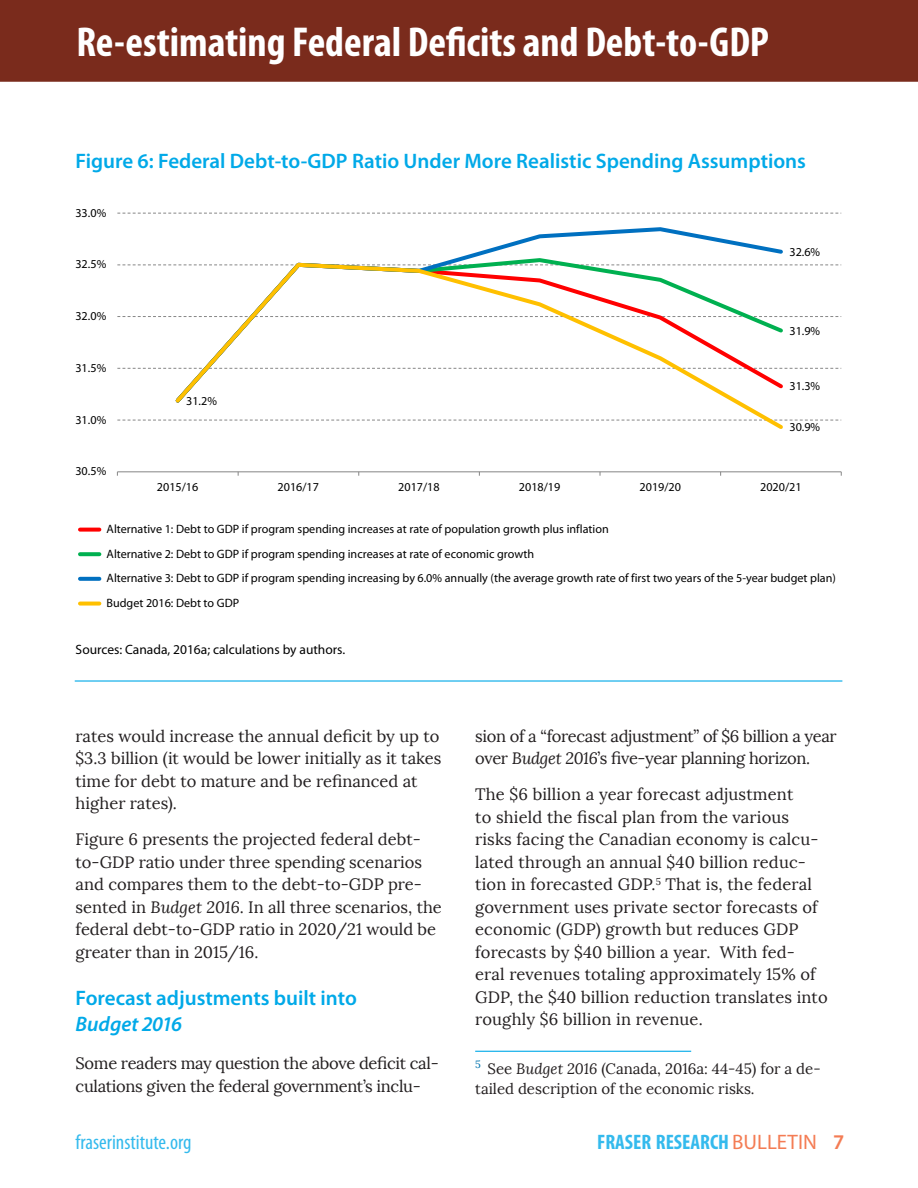
<style>
.page{position:relative;width:918px;height:1188px;background:#fff}
.page>*{position:absolute;margin:0;border:0;box-sizing:border-box;transform-origin:0 0}
.t1{font:700 condensed 42px "Myriad Pro";color:#fff}
.Table_head{font:600 21px "Myriad Pro";color:#01a9e8}
.Head_2{font:600 21px/25.5px "Myriad Pro";color:#01a9e8}
.t2{font:700 condensed 21px "Myriad Pro";color:#34baed}
.t3{font:condensed 21px "Myriad Pro";color:#34baed}
.t4{font:16.5px/22.5px "Lora";color:#231f20}
.t5{font:16.5px/22.5px "Lora";letter-spacing:-.02em;color:#231f20}
.Footnote{font:15px/19.5px "Lora";color:#231f20}
.table_source{font:13.5px "Myriad Pro";color:#000}
.t6{font:12.15px/24.6px "Myriad Pro";color:#000}
.s1{font-style:italic}
.s2{font-weight:400;font-stretch:normal;color:#f47c54}
.s3{font-weight:600;font-stretch:normal;color:#f47c54}
</style>
<div class="page">
<div style="left:0;top:0;width:918px;height:82px;background:#7a2b1c"></div>
<div style="left:76px;top:24px;width:766px;height:47px;background:#7a2b1c"></div>
<div style="left:75px;top:23px;width:768px;height:49px;border:2px solid #7a2b1c"></div>
<hr style="left:475px;top:1051px;width:216px;height:1px;background:#01a9e8">
<hr style="left:75px;top:680px;width:767px;height:2px;background:#01a9e8">
<svg style="left:117px;top:420px;width:724px;height:1px"></svg>
<svg style="left:117px;top:368px;width:724px;height:1px"></svg>
<svg style="left:117px;top:316px;width:724px;height:1px"></svg>
<svg style="left:117px;top:265px;width:724px;height:1px"></svg>
<svg style="left:117px;top:213px;width:724px;height:1px"></svg>
<hr style="left:117px;top:471px;width:724px;height:1px;background:#868686">
<svg style="left:446px;top:227px;width:337px;height:34px"></svg>
<svg style="left:172px;top:261px;width:614px;height:168px"></svg>
<svg style="left:80px;top:528px;width:19px;height:4px"></svg>
<svg style="left:80px;top:552px;width:19px;height:4px"></svg>
<svg style="left:80px;top:577px;width:19px;height:4px"></svg>
<svg style="left:80px;top:602px;width:19px;height:4px"></svg>
<h1 class="t1" style="left:76px;top:16px;width:694px">Re-estimating Federal Deficits and Debt-to-GDP</h1>
<p class="Table_head" style="left:76px;top:147px;width:732px">Figure 6: Federal Debt-to-GDP Ratio Under More Realistic Spending Assumptions</p>
<p class="t6" style="left:75px;top:200px;width:32px">33.0%</p>
<p class="t6" style="left:75px;top:252px;width:32px">32.5%</p>
<p class="t6" style="left:75px;top:304px;width:32px">32.0%</p>
<p class="t6" style="left:75px;top:355px;width:32px">31.5%</p>
<p class="t6" style="left:75px;top:407px;width:32px">31.0%</p>
<p class="t6" style="left:75px;top:459px;width:32px">30.5%</p>
<p class="t6" style="left:186px;top:388px;width:32px">31.2%</p>
<p class="t6" style="left:789px;top:239px;width:32px">32.6%</p>
<p class="t6" style="left:789px;top:318px;width:32px">31.9%</p>
<p class="t6" style="left:789px;top:374px;width:32px">31.3%</p>
<p class="t6" style="left:789px;top:415px;width:32px">30.9%</p>
<p class="t6" style="left:157px;top:474px;width:43px">2015/16</p>
<p class="t6" style="left:278px;top:474px;width:43px">2016/17</p>
<p class="t6" style="left:398px;top:474px;width:43px">2017/18</p>
<p class="t6" style="left:519px;top:474px;width:43px">2018/19</p>
<p class="t6" style="left:640px;top:474px;width:43px">2019/20</p>
<p class="t6" style="left:760px;top:474px;width:43px">2020/21</p>
<p class="t6" style="left:107px;top:517px;width:731px">Alternative 1: Debt to GDP if program spending increases at rate of population growth plus inflation<br>Alternative 2: Debt to GDP if program spending increases at rate of economic growth<br>Alternative 3: Debt to GDP if program spending increasing by 6.0% annually (the average growth rate of first two years of the 5-year budget plan)<br>Budget 2016: Debt to GDP</p>
<p class="table_source" style="left:76px;top:641px;width:271px">Sources: Canada, 2016a; calculations by authors.</p>
<p class="t4" style="left:76px;top:725px;width:367px">rates would increase the annual deficit by up to $3.3 billion (it would be lower initially as it takes time for debt to mature and be refinanced at higher rates).</p>
<p class="t4" style="left:76px;top:829px;width:368px">Figure 6 presents the projected federal debt&shy;to-GDP ratio under three spending scenarios and compares them to the debt-to-GDP pre&shy;sented in <span class="s1">Budget 2016</span>. In all three scenarios, the federal debt-to-GDP ratio in 2020/21 would be greater than in 2015/16.</p>
<p class="Head_2" style="left:76px;top:985px;width:283px">Forecast adjustments built into<br><span class="s1">Budget 2016</span></p>
<p class="t5" style="left:76px;top:1052px;width:365px">Some readers may question the above deficit cal&shy;culations given the federal government’s inclu-</p>
<p class="t5" style="left:475px;top:725px;width:363px">sion of a “forecast adjustment” of $6 billion a year over <span class="s1">Budget 2016</span>’s five-year planning horizon.</p>
<p class="t4" style="left:475px;top:784px;width:354px">The $6 billion a year forecast adjustment<br>to shield the fiscal plan from the various risks facing the Canadian economy is calcu&shy;lated through an annual $40 billion reduc&shy;tion in forecasted GDP.<sup>5</sup> That is, the federal government uses private sector forecasts of economic (GDP) growth but reduces GDP forecasts by $40 billion a year. With fed&shy;eral revenues totaling approximately 15% of GDP, the $40 billion reduction translates into roughly $6 billion in revenue.</p>
<p class="Footnote" style="left:475px;top:1059px;width:347px"><sup>5</sup> See <span class="s1">Budget 2016</span> (Canada, 2016a: 44-45) for a de&shy;tailed description of the economic risks.</p>
<p class="t3" style="left:76px;top:1129px;width:117px">fraserinstitute.org</p>
<p class="t2" style="left:597px;top:1129px;width:248px">FRASER RESEARCH <span class="s2">BULLETIN</span> <span class="s3">7</span></p>
</div>
